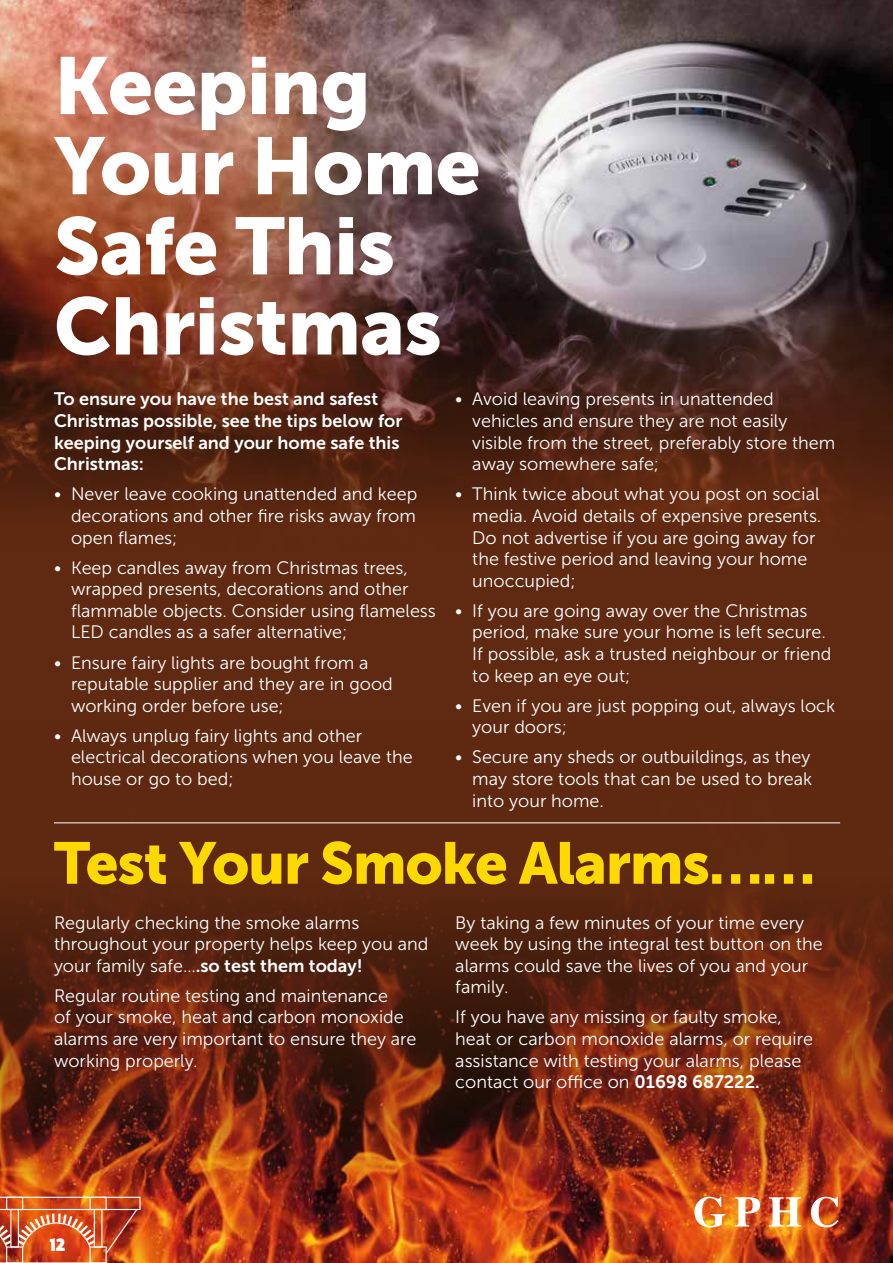
<style>
.page{position:relative;width:893px;height:1263px;background:#fff}
.page>*{position:absolute;margin:0;border:0;box-sizing:border-box;transform-origin:0 0}
.t1{font:80.1px/80.1px "Museo Sans 900";letter-spacing:-.01em;color:#fff}
.t2{font:58.5px "Museo Sans 900";letter-spacing:-.02em;color:#fdd900}
.t3{font:18px/21.6px "Museo Sans 300";color:#fff}
.t4{font:18px/21.6px "Museo Sans 700";color:#fff}
.t5{font:800 18px "Fat Frank";color:#fff}
.s1{font-family:"Museo Sans 300"}
.s2{font-family:"Museo Sans 700"}
</style>
<div class="page">
<div style="left:0;top:54px;width:893px;height:1209px;background:#602911"></div>
<img style="left:0;top:0;width:893px;height:514px">
<img style="left:0;top:822px;width:893px;height:441px">
<div style="left:6px;top:1246px;width:17px;height:17px;border:1px solid #fff"></div>
<svg style="left:0;top:1261px;width:125px;height:2px"></svg>
<img style="left:0;top:1197px;width:141px;height:58px">
<img style="left:694px;top:1197px;width:145px;height:30px">
<hr style="left:54px;top:822px;width:786px;height:1px;background:#fff">
<h1 class="t1" style="left:54px;top:46px;width:428px">Keeping<br>Your Home<br>Safe This<br>Christmas</h1>
<p class="t4" style="left:54px;top:388px;width:350px">To ensure you have the best and safest<br>Christmas possible, see the tips below for keeping yourself and your home safe this<br>Christmas:</p>
<p class="t3" style="left:71px;top:483px;width:348px;text-align:justify;text-indent:-17px">• Never leave cooking unattended and keep decorations and other fire risks away from open flames;</p>
<p class="t3" style="left:71px;top:557px;width:366px;text-indent:-17px">• Keep candles away from Christmas trees, wrapped presents, decorations and other flammable objects. Consider using flameless LED candles as a safer alternative;</p>
<p class="t3" style="left:71px;top:652px;width:323px;text-indent:-17px">• Ensure fairy lights are bought from a reputable supplier and they are in good working order before use;</p>
<p class="t3" style="left:71px;top:725px;width:343px;text-indent:-17px">• Always unplug fairy lights and other electrical decorations when you leave the house or go to bed;</p>
<p class="t3" style="left:472px;top:388px;width:365px;text-indent:-17px">• Avoid leaving presents in unattended vehicles and ensure they are not easily visible from the street, preferably store them away somewhere safe;</p>
<p class="t3" style="left:472px;top:483px;width:351px;text-indent:-17px">• Think twice about what you post on social media. Avoid details of expensive presents.<br>Do not advertise if you are going away for the festive period and leaving your home unoccupied;</p>
<p class="t3" style="left:472px;top:600px;width:361px;text-indent:-17px">• If you are going away over the Christmas period, make sure your home is left secure.<br>If possible, ask a trusted neighbour or friend to keep an eye out;</p>
<p class="t3" style="left:472px;top:695px;width:364px;text-indent:-17px">• Even if you are just popping out, always lock your doors;</p>
<p class="t3" style="left:472px;top:746px;width:341px;text-align:justify;text-indent:-17px">• Secure any sheds or outbuildings, as they may store tools that can be used to break into your home.</p>
<h2 class="t2" style="left:54px;top:830px;width:763px">Test Your Smoke Alarms……</h2>
<p class="t3" style="left:54px;top:912px;width:376px">Regularly checking the smoke alarms throughout your property helps keep you and</p>
<p class="t4" style="left:54px;top:955px;width:310px"><span class="s1">your family safe…</span>.so test them today!</p>
<p class="t3" style="left:54px;top:985px;width:364px">Regular routine testing and maintenance<br>of your smoke, heat and carbon monoxide alarms are very important to ensure they are working properly.</p>
<p class="t3" style="left:455px;top:912px;width:369px">By taking a few minutes of your time every week by using the integral test button on the alarms could save the lives of you and your family.</p>
<p class="t3" style="left:455px;top:1006px;width:359px">If you have any missing or faulty smoke, heat or carbon monoxide alarms, or require assistance with testing your alarms, please contact our office on <span class="s2">01698 687222.</span></p>
<p class="t5" style="left:50px;top:1234px;width:17px">12</p>
</div>
